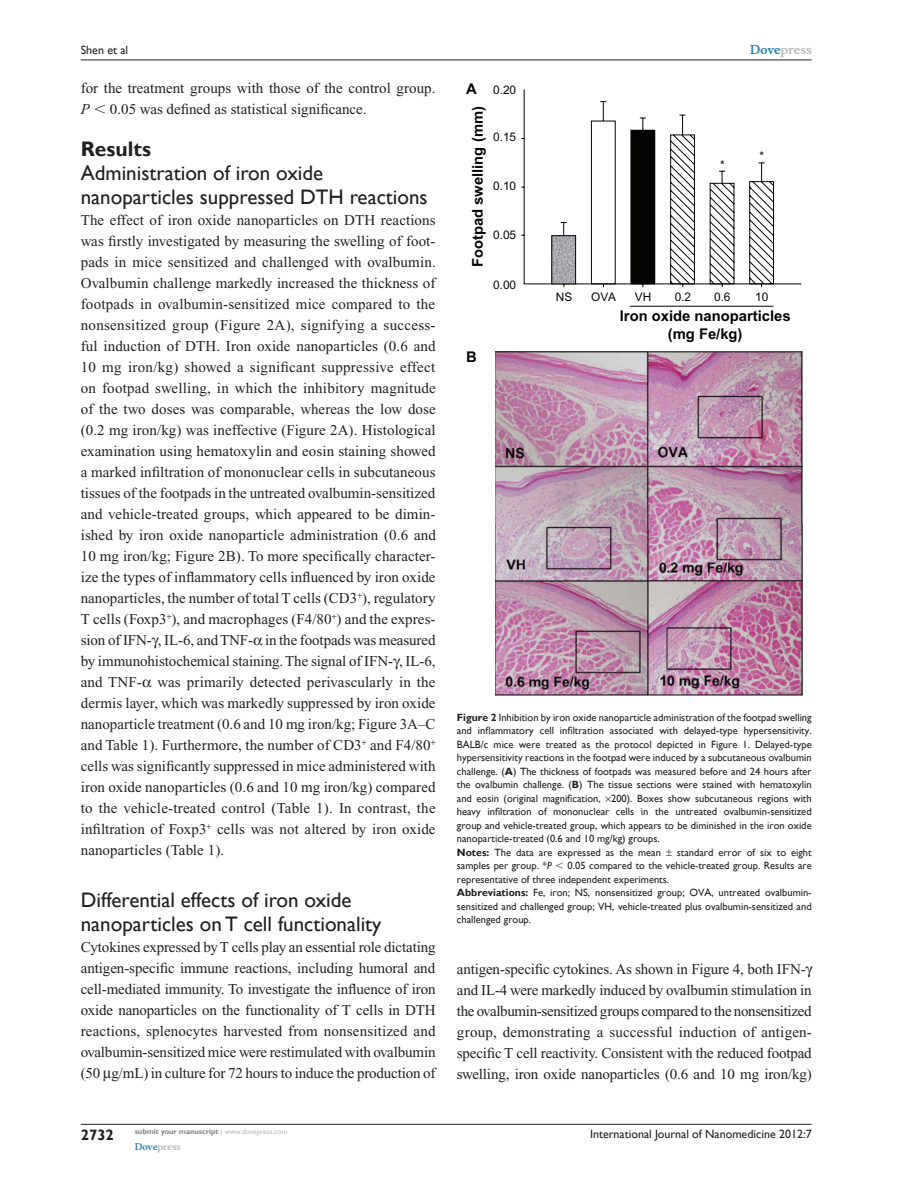
<style>
.page{position:relative;width:918px;height:1188px;background:#fff}
.page>*{position:absolute;margin:0;border:0;box-sizing:border-box;transform-origin:0 0}
.H2-after-H1{font:21px/24px "Gill Sans";color:#231f20}
.t1{font:700 21px "Gill Sans";color:#231f20}
.TxF{font:15px/21px "Times New Roman";letter-spacing:.005em;color:#231f20}
.t2{font:700 15px "Gill Sans";color:#231f20}
.t3{font:700 14.85px/17.7px "Arial";color:#040503;text-align:center}
.t4{font:12px "Gill Sans";color:#231f20}
.t5{font:700 12px "Musee";color:#b8b9bc}
.t6{font:11.85px "Arial";color:#040503}
.FC{font:10.5px/13.5px "Gill Sans";color:#231f20;text-align:justify}
.TSN{font:10.5px/13.5px "Gill Sans";color:#231f20;text-align:justify}
.t7{font:700 9px "Musee";color:#b8b9bc}
.t8{font:700 7.5px "Gill Sans";color:#808285}
.s1{color:#3485ae}
.s2{font-style:italic}
.s3{font-family:"Mathematical Pi One"}
.s4{font-weight:700;font-size:14.85px}
.s5{font-weight:700}
.s6{font-weight:400;color:#b8b9bc}
</style>
<div class="page">
<svg style="left:521px;top:89px;width:281px;height:196px"></svg>
<svg style="left:551px;top:101px;width:224px;height:206px"></svg>
<img style="left:495px;top:351px;width:307px;height:345px">
<hr style="left:81px;top:1124px;width:731px;height:1px;background:#231f20">
<hr style="left:81px;top:60px;width:731px;height:1px;background:#231f20">
<p class="t4" style="left:81px;top:43px;width:49px">Shen et al</p>
<p class="t5" style="left:750px;top:43px;width:63px"><span class="s1">Dove</span>press</p>
<p class="TxF" style="left:81px;top:77px;width:356px">for the treatment groups with those of the control group.<br><span class="s2">P</span> <span class="s3">,</span> 0.05 was defined as statistical significance.</p>
<h1 class="t1" style="left:81px;top:136px;width:72px">Results</h1>
<p class="H2-after-H1" style="left:81px;top:161px;width:348px">Administration of iron oxide nanoparticles suppressed DTH reactions</p>
<p class="TxF" style="left:81px;top:209px;width:357px">The effect of iron oxide nanoparticles on DTH reactions was firstly investigated by measuring the swelling of foot&shy;pads in mice sensitized and challenged with ovalbumin.<br>Ovalbumin challenge markedly increased the thickness of footpads in ovalbumin-sensitized mice compared to the nonsensitized group (Figure 2A), signifying a success&shy;ful induction of DTH. Iron oxide nanoparticles (0.6 and 10 mg iron/kg) showed a significant suppressive effect on footpad swelling, in which the inhibitory magnitude of the two doses was comparable, whereas the low dose (0.2 mg iron/kg) was ineffective (Figure 2A). Histological examination using hematoxylin and eosin staining showed a marked infiltration of mononuclear cells in subcutaneous tissues of the footpads in the untreated ovalbumin-sensitized and vehicle-treated groups, which appeared to be dimin&shy;ished by iron oxide nanoparticle administration (0.6 and 10 mg iron/kg; Figure 2B). To more specifically character&shy;ize the types of inflammatory cells influenced by iron oxide nanoparticles, the number of total T cells (CD3 ), regulatory T cells (Foxp3 ), and macrophages (F4/80 ) and the expres&shy;sion of IFN- , IL-6, and TNF- in the footpads was measured by immunohistochemical staining. The signal of IFN- , IL-6, and TNF- was primarily detected perivascularly in the dermis layer, which was markedly suppressed by iron oxide nanoparticle treatment (0.6 and 10 mg iron/kg; Figure 3A–C and Table 1). Furthermore, the number of CD3 and F4/80 cells was significantly suppressed in mice administered with iron oxide nanoparticles (0.6 and 10 mg iron/kg) compared to the vehicle-treated control (Table 1). In contrast, the infiltration of Foxp3 cells was not altered by iron oxide nanoparticles (Table 1).</p>
<h2 class="H2-after-H1" style="left:81px;top:888px;width:302px">Differential effects of iron oxide nanoparticles on T cell functionality</h2>
<p class="TxF" style="left:81px;top:937px;width:356px;text-align:justify">Cytokines expressed by T cells play an essential role dictating antigen-specific immune reactions, including humoral and cell-mediated immunity. To investigate the influence of iron oxide nanoparticles on the functionality of T cells in DTH reactions, splenocytes harvested from nonsensitized and ovalbumin-sensitized mice were restimulated with ovalbumin (50 g/mL) in culture for 72 hours to induce the production of</p>
<p class="t6" style="left:466px;top:83px;width:51px"><span class="s4">A</span> 0.20</p>
<p class="t3" style="left:469px;top:267px;width:162px;rotate:-90deg">Footpad swelling (mm)</p>
<p class="t6" style="left:493px;top:130px;width:25px">0.15</p>
<p class="t6" style="left:493px;top:179px;width:25px">0.10</p>
<p class="t6" style="left:493px;top:228px;width:25px">0.05</p>
<p class="t6" style="left:493px;top:278px;width:25px">0.00</p>
<p class="t3" style="left:466px;top:348px;width:12px">B</p>
<p class="t6" style="left:720px;top:158px;width:6px">*</p>
<p class="t6" style="left:759px;top:149px;width:6px">*</p>
<p class="t6" style="left:556px;top:290px;width:18px">NS</p>
<p class="t6" style="left:591px;top:290px;width:26px">OVA</p>
<p class="t6" style="left:635px;top:290px;width:18px">VH</p>
<p class="t6" style="left:675px;top:290px;width:18px">0.2</p>
<p class="t3" style="left:620px;top:307px;width:172px">Iron oxide nanoparticles (mg Fe/kg)</p>
<p class="t6" style="left:714px;top:290px;width:18px">0.6</p>
<p class="t6" style="left:755px;top:290px;width:15px">10</p>
<p class="FC" style="left:457px;top:711px;width:356px"><span class="s5">Figure 2</span> Inhibition by iron oxide nanoparticle administration of the footpad swelling and inflammatory cell infiltration associated with delayed-type hypersensitivity.<br>BALB/c mice were treated as the protocol depicted in Figure 1. Delayed-type hypersensitivity reactions in the footpad were induced by a subcutaneous ovalbumin challenge. (<span class="s5">A</span>) The thickness of footpads was measured before and 24 hours after the ovalbumin challenge. (<span class="s5">B</span>) The tissue sections were stained with hematoxylin and eosin (original magnification, 200). Boxes show subcutaneous regions with heavy infiltration of mononuclear cells in the untreated ovalbumin-sensitized group and vehicle-treated group, which appears to be diminished in the iron oxide nanoparticle-treated (0.6 and 10 mg/kg) groups.</p>
<p class="TSN" style="left:457px;top:846px;width:206px"><span class="s5">Notes:</span> The data are expressed as the mean</p>
<p class="TSN" style="left:457px;top:846px;width:356px;text-indent:220px">standard error of six to eight samples per group. *<span class="s2">P</span> <span class="s3">,</span> 0.05 compared to the vehicle-treated group. Results are representative of three independent experiments.</p>
<p class="TSN" style="left:457px;top:886px;width:356px"><span class="s5">Abbreviations:</span> Fe, iron; NS, nonsensitized group; OVA, untreated ovalbumin&shy;sensitized and challenged group; VH, vehicle-treated plus ovalbumin-sensitized and challenged group.</p>
<p class="TxF" style="left:457px;top:959px;width:356px">antigen-specific cytokines. As shown in Figure 4, both IFN&shy;and IL-4 were markedly induced by ovalbumin stimulation in the ovalbumin-sensitized groups compared to the nonsensitized group, demonstrating a successful induction of antigen&shy;specific T cell reactivity. Consistent with the reduced footpad swelling, iron oxide nanoparticles (0.6 and 10 mg iron/kg)</p>
<p class="t2" style="left:81px;top:1126px;width:35px">2732</p>
<p class="t8" style="left:135px;top:1127px;width:154px">submit your manuscript <span class="s6">| www.dovepress.com</span></p>
<p class="t7" style="left:135px;top:1141px;width:48px"><span class="s1">Dove</span>press</p>
<p class="t4" style="left:590px;top:1127px;width:223px">International Journal of Nanomedicine 2012:7</p>
</div>
